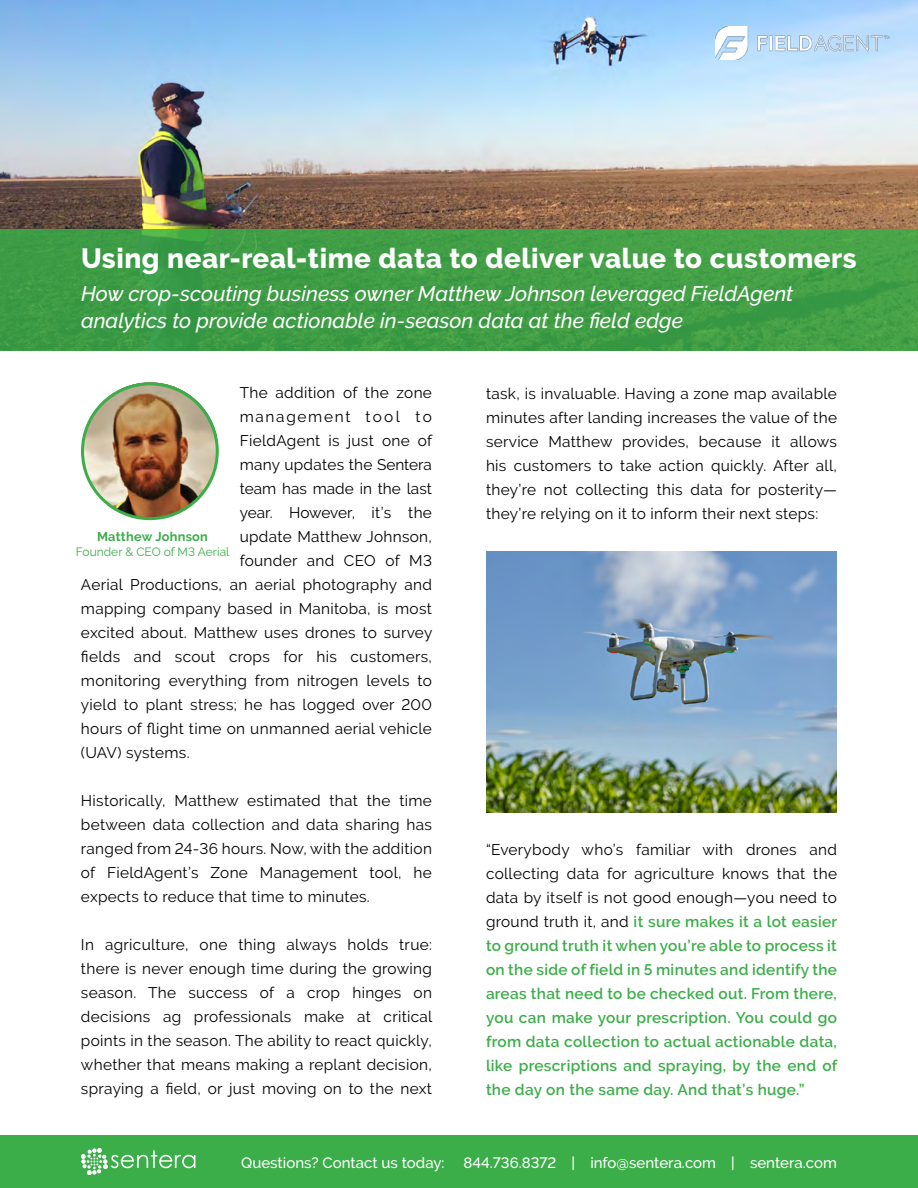
<style>
.page{position:relative;width:918px;height:1188px;background:#fff}
.page>*{position:absolute;margin:0;border:0;box-sizing:border-box;transform-origin:0 0}
.t1{font:800 27.75px "Raleway";letter-spacing:.02em;color:#fff}
.t2{font:italic 500 21px/27px "Raleway";color:#fff}
.t3{font:15.3px/24px "Raleway";letter-spacing:.02em;color:#000;text-align:justify}
.t4{font:600 15.3px/24px "Raleway";letter-spacing:.02em;color:#3bae49;text-align:justify}
.t5{font:15.3px "Raleway";color:#000}
.t6{font:15.3px "Raleway";letter-spacing:-.005em;color:#000}
.t7{font:15.3px "Raleway";letter-spacing:.11em;color:#000}
.t8{font:500 15px "Raleway";color:#fff}
.t9{font:700 12.75px "Raleway";letter-spacing:.02em;color:#3bae49}
.t10{font:12px "Raleway";color:#3bae49}
.s1{font-weight:400;color:#000}
</style>
<div class="page">
<div style="left:0;top:1135px;width:918px;height:53px;background:#3bae49"></div>
<svg style="left:81px;top:1148px;width:114px;height:27px"></svg>
<img style="left:0;top:0;width:918px;height:230px">
<div style="left:0;top:230px;width:918px;height:121px;background:#409d45"></div>
<img style="left:82px;top:382px;width:136px;height:136px;border-radius:68px">
<div style="left:81px;top:382px;width:138px;height:138px;border:3px solid #3bae49;border-radius:50%"></div>
<img style="left:486px;top:552px;width:351px;height:261px">
<img style="left:716px;top:27px;width:174px;height:32px">
<h1 class="t1" style="left:81px;top:243px;width:777px">Using near-real-time data to deliver value to customers</h1>
<h2 class="t2" style="left:81px;top:280px;width:714px">How crop-scouting business owner Matthew Johnson leveraged FieldAgent analytics to provide actionable in-season data at the field edge</h2>
<p class="t3" style="left:240px;top:381px;width:194px">The addition of the zone</p>
<p class="t7" style="left:240px;top:408px;width:194px">management tool to</p>
<p class="t3" style="left:240px;top:429px;width:194px">FieldAgent is just one of</p>
<p class="t3" style="left:240px;top:453px;width:194px">many updates the Sentera</p>
<p class="t5" style="left:240px;top:480px;width:194px">team has made in the last</p>
<p class="t6" style="left:240px;top:504px;width:194px">year. However, it’s the</p>
<p class="t3" style="left:240px;top:525px;width:194px">update Matthew Johnson,</p>
<p class="t3" style="left:240px;top:549px;width:194px">founder and CEO of M3</p>
<p class="t3" style="left:81px;top:573px;width:353px">Aerial Productions, an aerial photography and</p>
<p class="t3" style="left:81px;top:597px;width:352px">mapping company based in Manitoba, is most</p>
<p class="t3" style="left:81px;top:621px;width:353px">excited about. Matthew uses drones to survey</p>
<p class="t3" style="left:81px;top:645px;width:353px">fields and scout crops for his customers,</p>
<p class="t3" style="left:81px;top:669px;width:352px">monitoring everything from nitrogen levels to</p>
<p class="t3" style="left:81px;top:693px;width:353px">yield to plant stress; he has logged over 200</p>
<p class="t3" style="left:81px;top:717px;width:353px">hours of flight time on unmanned aerial vehicle</p>
<p class="t3" style="left:81px;top:741px;width:110px">(UAV) systems.</p>
<p class="t3" style="left:81px;top:789px;width:353px">Historically, Matthew estimated that the time between data collection and data sharing has ranged from 24-36 hours. Now, with the addition of FieldAgent’s Zone Management tool, he expects to reduce that time to minutes.</p>
<p class="t3" style="left:81px;top:933px;width:353px">In agriculture, one thing always holds true: there is never enough time during the growing season. The success of a crop hinges on decisions ag professionals make at critical points in the season. The ability to react quickly, whether that means making a replant decision, spraying a field, or just moving on to the next</p>
<p class="t9" style="left:97px;top:529px;width:112px">Matthew Johnson</p>
<p class="t10" style="left:76px;top:544px;width:155px">Founder &amp; CEO of M3 Aerial</p>
<p class="t3" style="left:486px;top:381px;width:353px">task, is invaluable. Having a zone map available minutes after landing increases the value of the service Matthew provides, because it allows his customers to take action quickly. After all, they’re not collecting this data for posterity— they’re relying on it to inform their next steps:</p>
<p class="t4" style="left:486px;top:837px;width:353px"><span class="s1">“Everybody who’s familiar with drones and collecting data for agriculture knows that the data by itself is not good enough—you need to ground truth it, and</span> it sure makes it a lot easier to ground truth it when you’re able to process it on the side of field in 5 minutes and identify the areas that need to be checked out. From there, you can make your prescription. You could go from data collection to actual actionable data, like prescriptions and spraying, by the end of the day on the same day. And that’s huge.”</p>
<p class="t8" style="left:241px;top:1154px;width:205px">Questions? Contact us today:</p>
<p class="t8" style="left:464px;top:1154px;width:375px">844.736.8372 | info@sentera.com | sentera.com</p>
</div>
